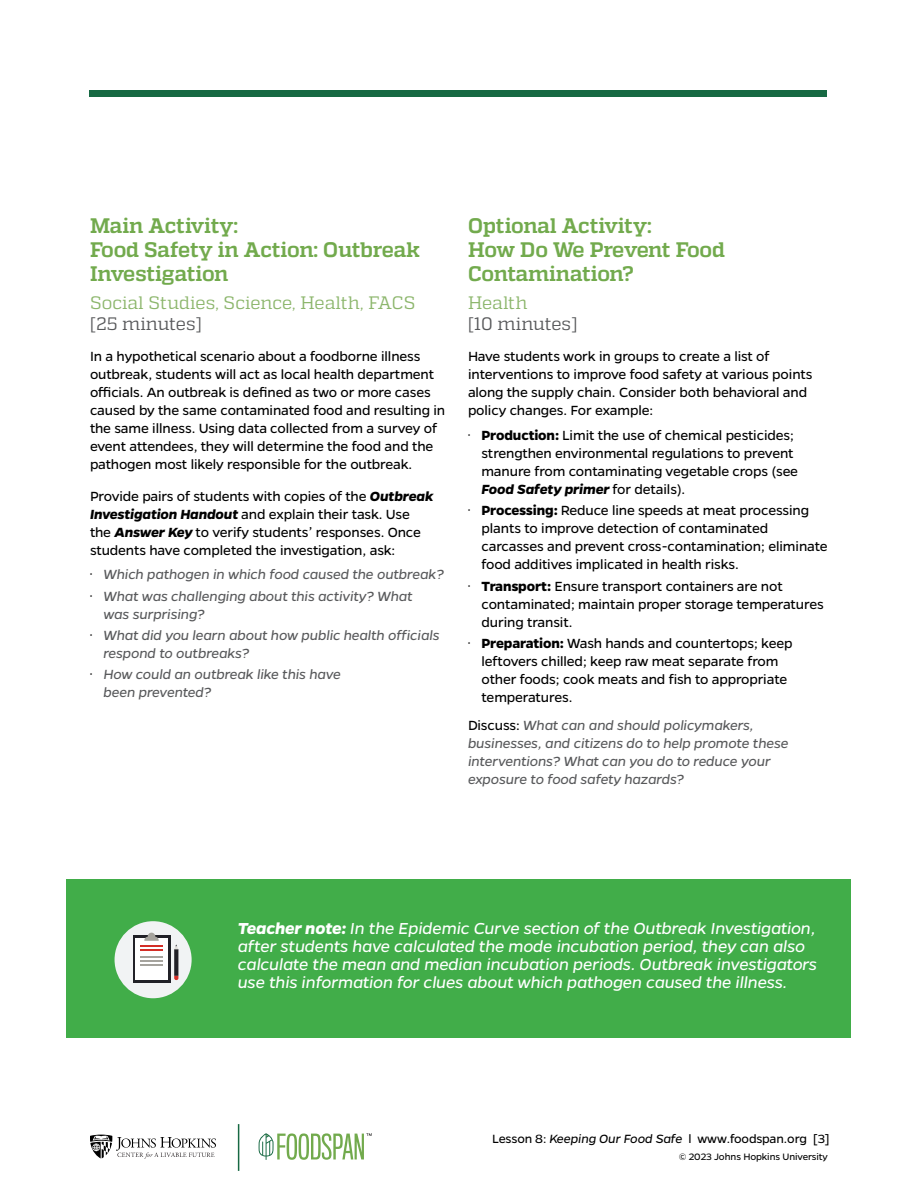
<style>
.page{position:relative;width:918px;height:1188px;background:#fff}
.page>*{position:absolute;margin:0;border:0;box-sizing:border-box;transform-origin:0 0}
.Paragraph{font:700 21px/24px "Quadon";letter-spacing:-.015em;color:#72aa4d}
.lessons_subhead-gree{font:700 21px/24px "Quadon";letter-spacing:-.015em;color:#72aa4d}
.teachers_note-share{font:italic 18px/18px "Gentona";letter-spacing:-.01em;color:#fff}
.subtitle_-_duration{font:18px/21px "Quadon";color:#8cb66c}
.subtitle_-_duration-2{font:18px/21px "Quadon";color:#58595b}
.Paragraph-2{font:15px/18px "Gentona";letter-spacing:-.01em;color:#000}
.Paragraph-3{font:italic 15px/18px "Gentona";letter-spacing:-.01em;color:#58595b}
.t1{font:13.5px "Gentona";letter-spacing:-.01em;color:#000}
.t2{font:10.5px "Gentona";letter-spacing:-.005em;color:#000}
.s1{color:#58595b}
.s2{font-weight:700;font-style:italic}
.s3{color:#8cb66c}
.s4{font-weight:700}
.s5{font-style:normal;color:#000}
.s6{font-style:italic}
</style>
<div class="page">
<svg style="left:90px;top:1135px;width:126px;height:24px"></svg>
<hr style="left:238px;top:1124px;width:1px;height:47px;background:#176943">
<svg style="left:259px;top:1133px;width:113px;height:27px"></svg>
<div style="left:90px;top:90px;width:737px;height:6px;background:#176943"></div>
<div style="left:67px;top:880px;width:784px;height:158px;background:#41ad49"></div>
<div style="left:115px;top:921px;width:77px;height:77px;background:#f1f3f4;border-radius:50%"></div>
<svg style="left:133px;top:936px;width:37px;height:47px"></svg>
<div style="left:136px;top:938px;width:32px;height:42px;background:#fff"></div>
<svg style="left:144px;top:933px;width:15px;height:8px"></svg>
<hr style="left:140px;top:945px;width:23px;height:2px;background:#d32e27">
<svg style="left:140px;top:950px;width:23px;height:1px"></svg>
<hr style="left:140px;top:956px;width:23px;height:2px;background:#a5a39d">
<svg style="left:140px;top:961px;width:23px;height:5px"></svg>
<svg style="left:174px;top:944px;width:4px;height:36px"></svg>
<p class="Paragraph" style="left:90px;top:214px;width:331px">Main Activity:<br>Food Safety in Action: Outbreak<br>Investigation</p>
<p class="subtitle_-_duration" style="left:90px;top:292px;width:327px">Social Studies, Science, Health, FACS <span class="s1">[25 minutes]</span></p>
<p class="Paragraph-2" style="left:90px;top:347px;width:357px">In a hypothetical scenario about a foodborne illness outbreak, students will act as local health department officials. An outbreak is defined as two or more cases caused by the same contaminated food and resulting in the same illness. Using data collected from a survey of event attendees, they will determine the food and the pathogen most likely responsible for the outbreak.</p>
<p class="Paragraph-2" style="left:90px;top:487px;width:345px">Provide pairs of students with copies of the <span class="s2">Outbreak Investigation Handout</span> and explain their task. Use the <span class="s2">Answer Key</span> to verify students’ responses. Once students have completed the investigation, ask:</p>
<p class="Paragraph-3" style="left:90px;top:565px;width:356px"><sup>•</sup> Which pathogen in which food caused the outbreak?</p>
<p class="Paragraph-3" style="left:104px;top:587px;width:311px;text-indent:-14px"><sup>•</sup> What was challenging about this activity? What was surprising?</p>
<p class="Paragraph-3" style="left:104px;top:626px;width:338px;text-indent:-14px"><sup>•</sup> What did you learn about how public health officials respond to outbreaks?</p>
<p class="Paragraph-3" style="left:104px;top:665px;width:239px;text-indent:-14px"><sup>•</sup> How could an outbreak like this have been prevented?</p>
<p class="lessons_subhead-gree" style="left:468px;top:214px;width:258px">Optional Activity:<br>How Do We Prevent Food<br>Contamination?</p>
<p class="subtitle_-_duration-2" style="left:468px;top:292px;width:111px"><span class="s3">Health<br></span>[10 minutes]</p>
<p class="Paragraph-2" style="left:468px;top:347px;width:346px">Have students work in groups to create a list of interventions to improve food safety at various points along the supply chain. Consider both behavioral and policy changes. For example:</p>
<p class="Paragraph-2" style="left:482px;top:426px;width:318px;text-indent:-14px"><sup>•</sup> <span class="s4">Production:</span> Limit the use of chemical pesticides; strengthen environmental regulations to prevent manure from contaminating vegetable crops (see <span class="s2">Food Safety primer</span> for details).</p>
<p class="Paragraph-2" style="left:482px;top:501px;width:348px;text-indent:-14px"><sup>•</sup> <span class="s4">Processing:</span> Reduce line speeds at meat processing plants to improve detection of contaminated carcasses and prevent cross-contamination; eliminate food additives implicated in health risks.</p>
<p class="Paragraph-2" style="left:482px;top:577px;width:344px;text-indent:-14px"><sup>•</sup> <span class="s4">Transport:</span> Ensure transport containers are not contaminated; maintain proper storage temperatures during transit.</p>
<p class="Paragraph-2" style="left:482px;top:634px;width:313px;text-indent:-14px"><sup>•</sup> <span class="s4">Preparation:</span> Wash hands and countertops; keep leftovers chilled; keep raw meat separate from other foods; cook meats and fish to appropriate temperatures.</p>
<p class="Paragraph-3" style="left:468px;top:716px;width:322px"><span class="s5">Discuss:</span> What can and should policymakers, businesses, and citizens do to help promote these interventions? What can you do to reduce your exposure to food safety hazards?</p>
<p class="teachers_note-share" style="left:238px;top:919px;width:581px"><span class="s4">Teacher note:</span> In the Epidemic Curve section of the Outbreak Investigation, after students have calculated the mode incubation period, they can also calculate the mean and median incubation periods. Outbreak investigators use this information for clues about which pathogen caused the illness.</p>
<p class="t1" style="left:492px;top:1132px;width:339px">Lesson 8: <span class="s6">Keeping Our Food Safe</span> l www.foodspan.org [3]</p>
<p class="t2" style="left:679px;top:1151px;width:151px">© 2023 Johns Hopkins University</p>
</div>
